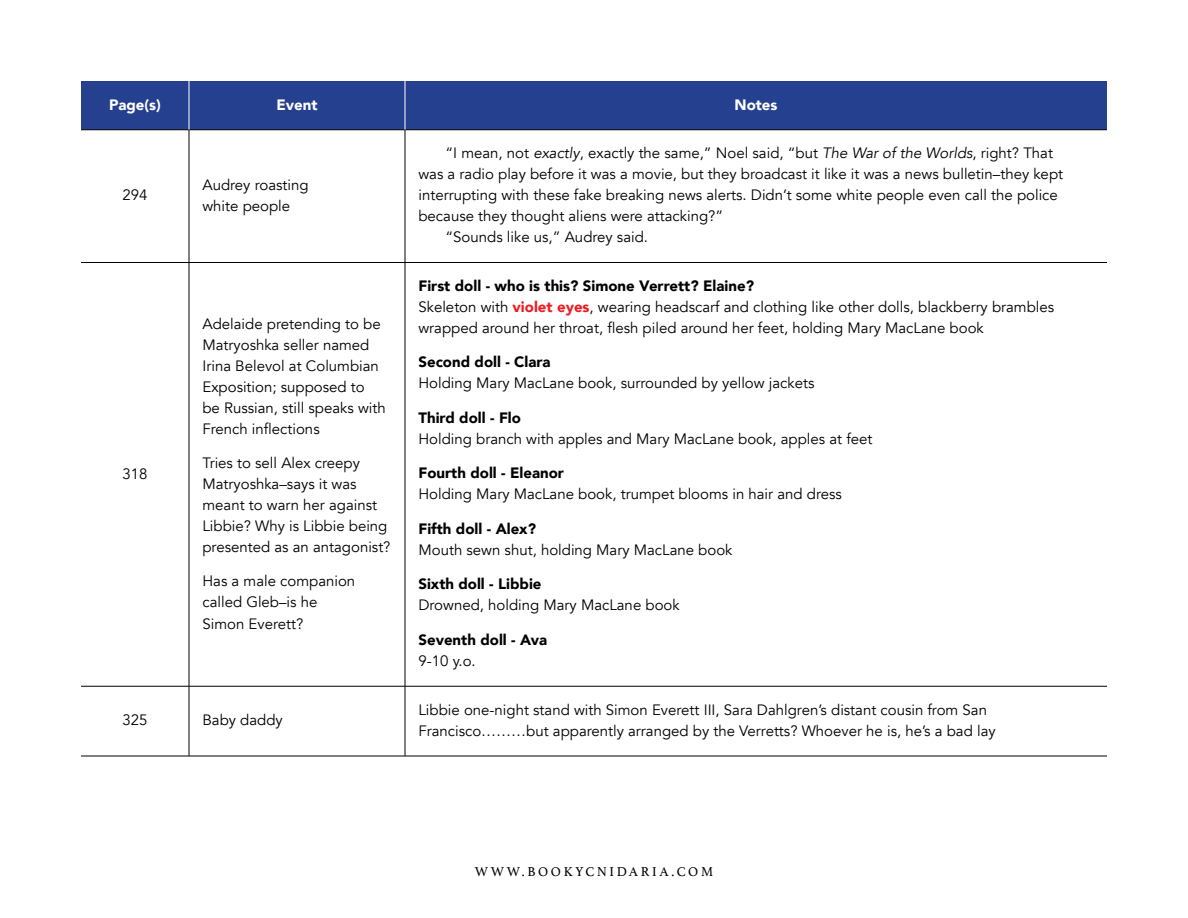
<style>
.page{position:relative;width:1188px;height:918px;background:#fff}
.page>*{position:absolute;margin:0;border:0;box-sizing:border-box;transform-origin:0 0}
.t1{font:15px/21px "Avenir";color:#000}
.t2{font:900 15px "Avenir";color:#000}
.t3{font:900 15px "Avenir";color:#fff}
.t4{font:13.5px "Athelas";letter-spacing:.2em;color:#000}
.s1{font-style:italic}
.s2{font-weight:900}
.s3{font-weight:900;color:#ed1d24}
</style>
<div class="page">
<div style="left:81px;top:81px;width:1026px;height:48px;background:#25408f"></div>
<hr style="left:81px;top:262px;width:108px;height:1px;background:#000">
<hr style="left:189px;top:262px;width:216px;height:1px;background:#000">
<hr style="left:405px;top:262px;width:702px;height:1px;background:#000">
<hr style="left:81px;top:686px;width:108px;height:1px;background:#000">
<hr style="left:189px;top:686px;width:216px;height:1px;background:#000">
<hr style="left:405px;top:686px;width:702px;height:1px;background:#000">
<hr style="left:81px;top:756px;width:108px;height:1px;background:#000">
<hr style="left:189px;top:756px;width:216px;height:1px;background:#000">
<hr style="left:405px;top:756px;width:702px;height:1px;background:#000">
<hr style="left:81px;top:129px;width:108px;height:1px;background:#000">
<hr style="left:189px;top:129px;width:216px;height:1px;background:#000">
<hr style="left:189px;top:130px;width:1px;height:132px;background:#000">
<hr style="left:405px;top:129px;width:702px;height:1px;background:#000">
<hr style="left:405px;top:130px;width:1px;height:132px;background:#000">
<hr style="left:189px;top:263px;width:1px;height:423px;background:#000">
<hr style="left:405px;top:263px;width:1px;height:423px;background:#000">
<hr style="left:189px;top:686px;width:1px;height:70px;background:#000">
<hr style="left:405px;top:686px;width:1px;height:70px;background:#000">
<hr style="left:189px;top:81px;width:1px;height:49px;background:#fff">
<hr style="left:405px;top:81px;width:1px;height:49px;background:#fff">
<p class="t3" style="left:109px;top:91px;width:53px">Page(s)</p>
<p class="t3" style="left:276px;top:91px;width:43px">Event</p>
<p class="t3" style="left:734px;top:91px;width:45px">Notes</p>
<p class="t1" style="left:122px;top:185px;width:27px">294</p>
<p class="t1" style="left:202px;top:174px;width:108px">Audrey roasting white people</p>
<p class="t1" style="left:122px;top:463px;width:27px">318</p>
<p class="t1" style="left:202px;top:313px;width:185px">Adelaide pretending to be<br>Matryoshka seller named<br>Irina Belevol at Columbian<br>Exposition; supposed to be Russian, still speaks with<br>French inflections</p>
<p class="t1" style="left:202px;top:453px;width:190px">Tries to sell Alex creepy<br>Matryoshka–says it was meant to warn her against<br>Libbie? Why is Libbie being presented as an antagonist?</p>
<p class="t1" style="left:202px;top:571px;width:154px">Has a male companion called Gleb–is he<br>Simon Everett?</p>
<p class="t1" style="left:445px;top:143px;width:609px">“I mean, not <span class="s1">exactly</span>, exactly the same,” Noel said, “but <span class="s1">The War of the Worlds</span>, right? That</p>
<p class="t1" style="left:418px;top:164px;width:646px">was a radio play before it was a movie, but they broadcast it like it was a news bulletin–they kept</p>
<p class="t1" style="left:418px;top:185px;width:641px">interrupting with these fake breaking news alerts. Didn’t some white people even call the police</p>
<p class="t1" style="left:418px;top:206px;width:306px">because they thought aliens were attacking?”</p>
<p class="t1" style="left:445px;top:227px;width:204px">“Sounds like us,” Audrey said.</p>
<p class="t1" style="left:418px;top:276px;width:637px"><span class="s2">First doll - who is this? Simone Verrett? Elaine?<br></span>Skeleton with <span class="s3">violet eyes</span>, wearing headscarf and clothing like other dolls, blackberry brambles wrapped around her throat, flesh piled around her feet, holding Mary MacLane book</p>
<p class="t2" style="left:418px;top:349px;width:134px">Second doll - Clara</p>
<p class="t1" style="left:418px;top:373px;width:397px">Holding Mary MacLane book, surrounded by yellow jackets</p>
<p class="t2" style="left:418px;top:405px;width:104px">Third doll - Flo</p>
<p class="t1" style="left:418px;top:429px;width:455px">Holding branch with apples and Mary MacLane book, apples at feet</p>
<p class="t2" style="left:418px;top:460px;width:147px">Fourth doll - Eleanor</p>
<p class="t1" style="left:418px;top:484px;width:425px">Holding Mary MacLane book, trumpet blooms in hair and dress</p>
<p class="t2" style="left:418px;top:516px;width:119px">Fifth doll - Alex?</p>
<p class="t1" style="left:418px;top:540px;width:316px">Mouth sewn shut, holding Mary MacLane book</p>
<p class="t2" style="left:418px;top:571px;width:125px">Sixth doll - Libbie</p>
<p class="t1" style="left:418px;top:595px;width:263px">Drowned, holding Mary MacLane book</p>
<p class="t2" style="left:418px;top:627px;width:130px">Seventh doll - Ava</p>
<p class="t1" style="left:418px;top:651px;width:59px">9-10 y.o.</p>
<p class="t1" style="left:122px;top:710px;width:27px">325</p>
<p class="t1" style="left:202px;top:710px;width:82px">Baby daddy</p>
<p class="t1" style="left:418px;top:699px;width:579px">Libbie one-night stand with Simon Everett III, Sara Dahlgren’s distant cousin from San<br>Francisco………but apparently arranged by the Verretts? Whoever he is, he’s a bad lay</p>
<p class="t4" style="left:475px;top:861px;width:240px">WWW.BOOKYCNIDARIA.COM</p>
</div>
